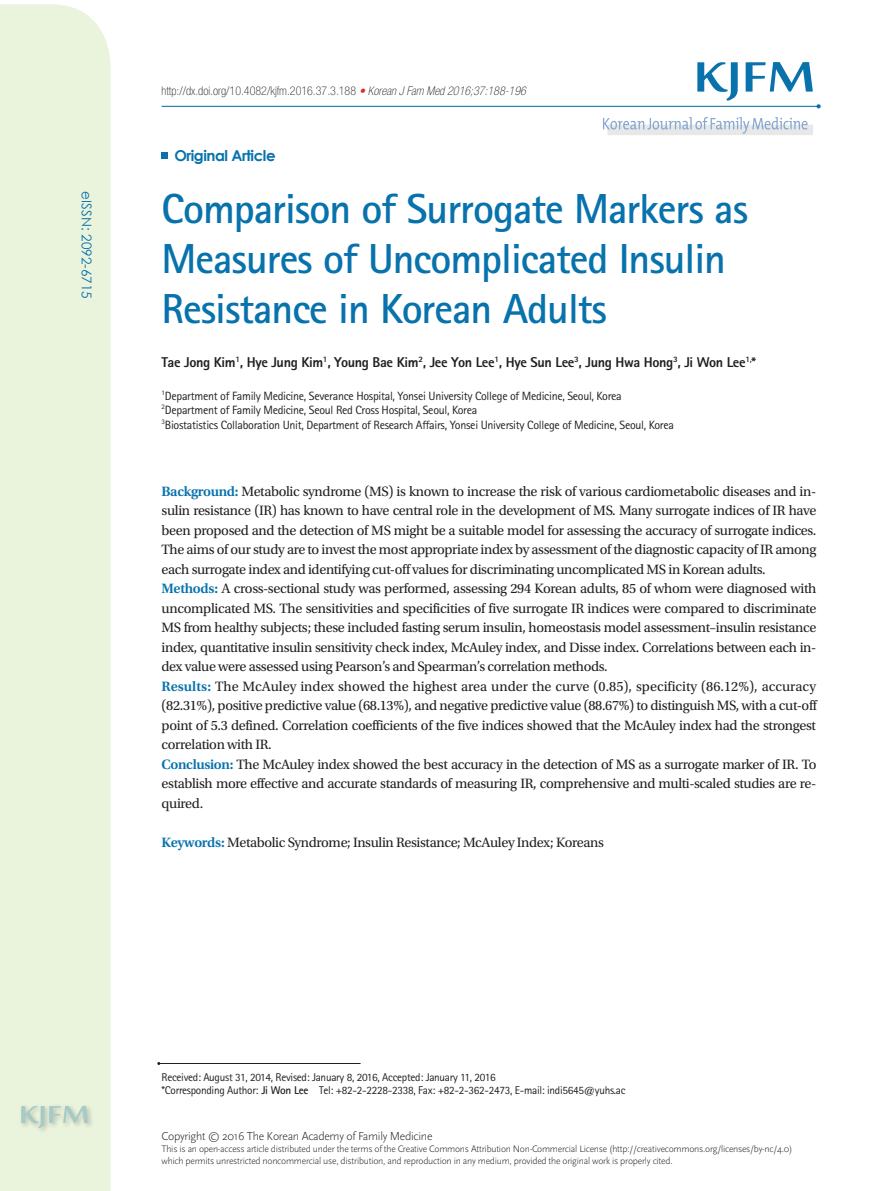
<style>
.page{position:relative;width:893px;height:1191px;background:#fff}
.page>*{position:absolute;margin:0;border:0;box-sizing:border-box;transform-origin:0 0}
.제목{font:700 42px/50.4px "Rotis Sans Serif Std";letter-spacing:-.025em;color:#0872ad}
.t1{font:700 15px "Century Gothic";letter-spacing:-.03em;color:#0872ad}
.영문초록{font:14.25px/19.5px "Utopia Std";letter-spacing:-.025em;color:#231f20;text-align:justify}
.저자{font:800 14.25px "Rotis Sans Serif Std";letter-spacing:-.025em;color:#231f20}
.t2{font:13.5px "Century Gothic";color:#0872ad}
.소속{font:12px/14.4px "Rotis Sans Serif Std";letter-spacing:-.025em;color:#231f20}
.DOI_단락{font:100 condensed 12px "Helvetica Neue LT Std";color:#231f20}
.t3{font:300 12px "Scala Sans";letter-spacing:-.025em;color:#231f20}
.교신주소{font:11.25px "Rotis Sans Serif Std";letter-spacing:-.025em;color:#231f20}
.t4{font:300 9.75px/11.7px "Scala Sans";letter-spacing:-.025em;color:#231f20}
.s1{font-style:italic;color:#e02a30}
.s2{font-style:italic}
.s3{font-weight:600;color:#0872ad}
.s4{font-weight:700}
</style>
<div class="page">
<div style="left:0;top:4px;width:111px;height:1187px;background:#eaf3dc"></div>
<hr style="left:162px;top:106px;width:657px;height:1px;background:#0872ad">
<svg style="left:697px;top:62px;width:124px;height:46px"></svg>
<div style="left:607px;top:125px;width:206px;height:10px;background:#e8e8e9"></div>
<svg style="left:603px;top:117px;width:204px;height:17px"></svg>
<div style="left:19px;top:1103px;width:76px;height:31px;background:#231f20;opacity:.75"></div>
<svg style="left:21px;top:1106px;width:67px;height:22px"></svg>
<hr style="left:159px;top:1063px;width:202px;height:1px;background:#231f20">
<div style="left:162px;top:152px;width:6px;height:7px;background:#0872ad"></div>
<p class="t2" style="left:96px;top:191px;width:109px;rotate:90deg">eISSN: 2092-6715</p>
<p class="DOI_단락" style="left:162px;top:84px;width:366px">http://dx.doi.org/10.4082/kjfm.2016.37.3.188 <span class="s1">•</span> <span class="s2">Korean J Fam Med 2016;37:188-196</span></p>
<p class="t1" style="left:174px;top:144px;width:103px">Original Article</p>
<p class="제목" style="left:162px;top:182px;width:588px">Comparison of Surrogate Markers as<br>Measures of Uncomplicated Insulin<br>Resistance in Korean Adults</p>
<p class="저자" style="left:162px;top:353px;width:596px">Tae Jong Kim<sup>1</sup>, Hye Jung Kim<sup>1</sup>, Young Bae Kim<sup>2</sup>, Jee Yon Lee<sup>1</sup>, Hye Sun Lee<sup>3</sup>, Jung Hwa Hong<sup>3</sup>, Ji Won Lee<sup>1,</sup>*</p>
<p class="소속" style="left:162px;top:388px;width:514px"><sup>1</sup>Department of Family Medicine, Severance Hospital, Yonsei University College of Medicine, Seoul, Korea<br><sup>2</sup>Department of Family Medicine, Seoul Red Cross Hospital, Seoul, Korea<br><sup>3</sup>Biostatistics Collaboration Unit, Department of Research Affairs, Yonsei University College of Medicine, Seoul, Korea</p>
<p class="영문초록" style="left:162px;top:481px;width:656px"><span class="s3">Background:</span> Metabolic syndrome (MS) is known to increase the risk of various cardiometabolic diseases and in&shy;sulin resistance (IR) has known to have central role in the development of MS. Many surrogate indices of IR have been proposed and the detection of MS might be a suitable model for assessing the accuracy of surrogate indices.<br>The aims of our study are to invest the most appropriate index by assessment of the diagnostic capacity of IR among each surrogate index and identifying cut-off values for discriminating uncomplicated MS in Korean adults.</p>
<p class="영문초록" style="left:162px;top:579px;width:656px"><span class="s3">Methods:</span> A cross-sectional study was performed, assessing 294 Korean adults, 85 of whom were diagnosed with uncomplicated MS. The sensitivities and specificities of five surrogate IR indices were compared to discriminate MS from healthy subjects; these included fasting serum insulin, homeostasis model assessment–insulin resistance index, quantitative insulin sensitivity check index, McAuley index, and Disse index. Correlations between each in&shy;dex value were assessed using Pearson’s and Spearman’s correlation methods.</p>
<p class="영문초록" style="left:162px;top:676px;width:657px"><span class="s3">Results:</span> The McAuley index showed the highest area under the curve (0.85), specificity (86.12%), accuracy (82.31%), positive predictive value (68.13%), and negative predictive value (88.67%) to distinguish MS, with a cut-off point of 5.3 defined. Correlation coefficients of the five indices showed that the McAuley index had the strongest correlation with IR.</p>
<p class="영문초록" style="left:162px;top:754px;width:656px"><span class="s3">Conclusion:</span> The McAuley index showed the best accuracy in the detection of MS as a surrogate marker of IR. To establish more effective and accurate standards of measuring IR, comprehensive and multi-scaled studies are re&shy;quired.</p>
<p class="영문초록" style="left:162px;top:832px;width:444px"><span class="s3">Keywords:</span> Metabolic Syndrome; Insulin Resistance; McAuley Index; Koreans</p>
<p class="교신주소" style="left:162px;top:1070px;width:336px">Received: August 31, 2014, Revised: January 8, 2016, Accepted: January 11, 2016</p>
<p class="교신주소" style="left:162px;top:1084px;width:466px">*Corresponding Author: <span class="s4">Ji Won Lee</span> Tel: +82-2-2228-2338, Fax: +82-2-362-2473, E-mail: indi5645@yuhs.ac</p>
<p class="t3" style="left:162px;top:1129px;width:272px">Copyright © 2016 The Korean Academy of Family Medicine</p>
<p class="t4" style="left:162px;top:1143px;width:632px">This is an open-access article distributed under the terms of the Creative Commons Attribution Non-Commercial License (http://creativecommons.org/licenses/by-nc/4.0) which permits unrestricted noncommercial use, distribution, and reproduction in any medium, provided the original work is properly cited.</p>
</div>
